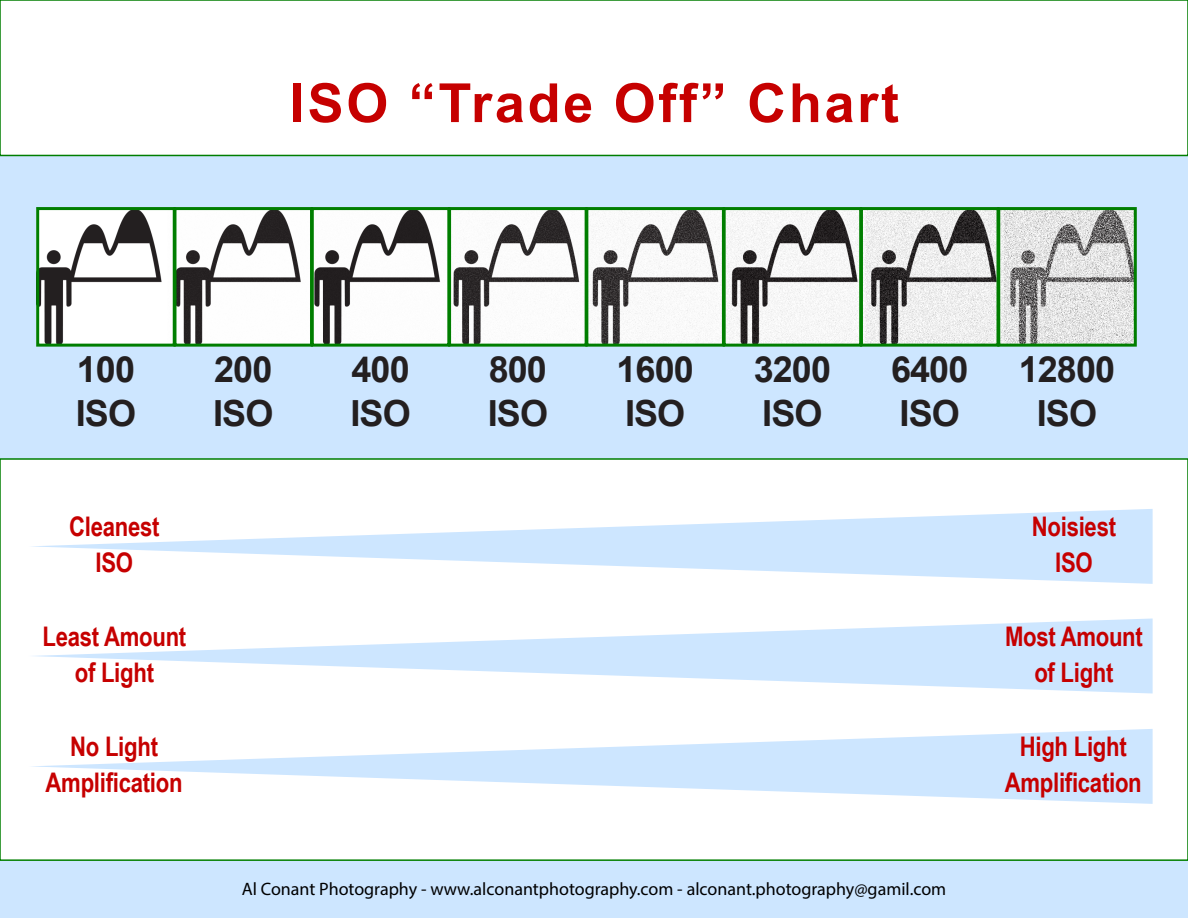
<style>
.page{position:relative;width:1188px;height:918px;background:#fff}
.page>*{position:absolute;margin:0;border:0;box-sizing:border-box;transform-origin:0 0}
.t1{font:700 54px "Arial";letter-spacing:.05em;color:#c60000}
.t2{font:700 36px/43.2px "Arial";letter-spacing:-.025em;color:#231f20}
.t3{font:700 27px/36px "Arial Narrow";letter-spacing:-.01em;color:#c60000;text-align:center}
.t4{font:18px "Myriad Pro";color:#000}
</style>
<div class="page">
<div style="left:0;top:128px;width:1188px;height:790px;background:#cde6ff"></div>
<div style="left:0;top:459px;width:1188px;height:401px;background:#fff"></div>
<div style="left:0;top:0;width:1188px;height:155px;background:#fff"></div>
<svg style="left:35px;top:619px;width:1118px;height:75px"></svg>
<svg style="left:32px;top:729px;width:1121px;height:75px"></svg>
<svg style="left:32px;top:509px;width:1121px;height:75px"></svg>
<img style="left:40px;top:211px;width:1093px;height:132px">
<div style="left:36px;top:207px;width:140px;height:140px;border:3px solid #007e00"></div>
<div style="left:173px;top:207px;width:140px;height:140px;border:3px solid #007e00"></div>
<div style="left:311px;top:207px;width:139px;height:140px;border:3px solid #007e00"></div>
<div style="left:448px;top:207px;width:140px;height:140px;border:3px solid #007e00"></div>
<div style="left:585px;top:207px;width:140px;height:140px;border:3px solid #007e00"></div>
<div style="left:723px;top:207px;width:139px;height:140px;border:3px solid #007e00"></div>
<div style="left:860px;top:207px;width:140px;height:140px;border:3px solid #007e00"></div>
<div style="left:997px;top:207px;width:140px;height:140px;border:3px solid #007e00"></div>
<h1 class="t1" style="left:290px;top:65px;width:611px">ISO “Trade Off” Chart</h1>
<h2 class="t2" style="left:76px;top:349px;width:62px">100<br>ISO</h2>
<h2 class="t2" style="left:213px;top:349px;width:62px">200<br>ISO</h2>
<h2 class="t2" style="left:350px;top:349px;width:62px">400<br>ISO</h2>
<h2 class="t2" style="left:488px;top:349px;width:62px">800<br>ISO</h2>
<h2 class="t2" style="left:616px;top:349px;width:79px">1600<br>ISO</h2>
<h2 class="t2" style="left:754px;top:349px;width:79px">3200<br>ISO</h2>
<h2 class="t2" style="left:891px;top:349px;width:79px">6400<br>ISO</h2>
<h2 class="t2" style="left:1019px;top:349px;width:98px;text-align:center">12800<br>ISO</h2>
<p class="t3" style="left:69px;top:507px;width:92px">Cleanest<br>ISO</p>
<p class="t3" style="left:1032px;top:507px;width:86px">Noisiest<br>ISO</p>
<p class="t3" style="left:42px;top:618px;width:145px">Least Amount of Light</p>
<p class="t3" style="left:1005px;top:617px;width:139px">Most Amount of Light</p>
<p class="t3" style="left:46px;top:727px;width:138px">No Light<br>Amplification</p>
<p class="t3" style="left:1005px;top:727px;width:138px">High Light<br>Amplification</p>
<p class="t4" style="left:242px;top:878px;width:706px">Al Conant Photography - www.alconantphotography.com - alconant.photography@gamil.com</p>
</div>
